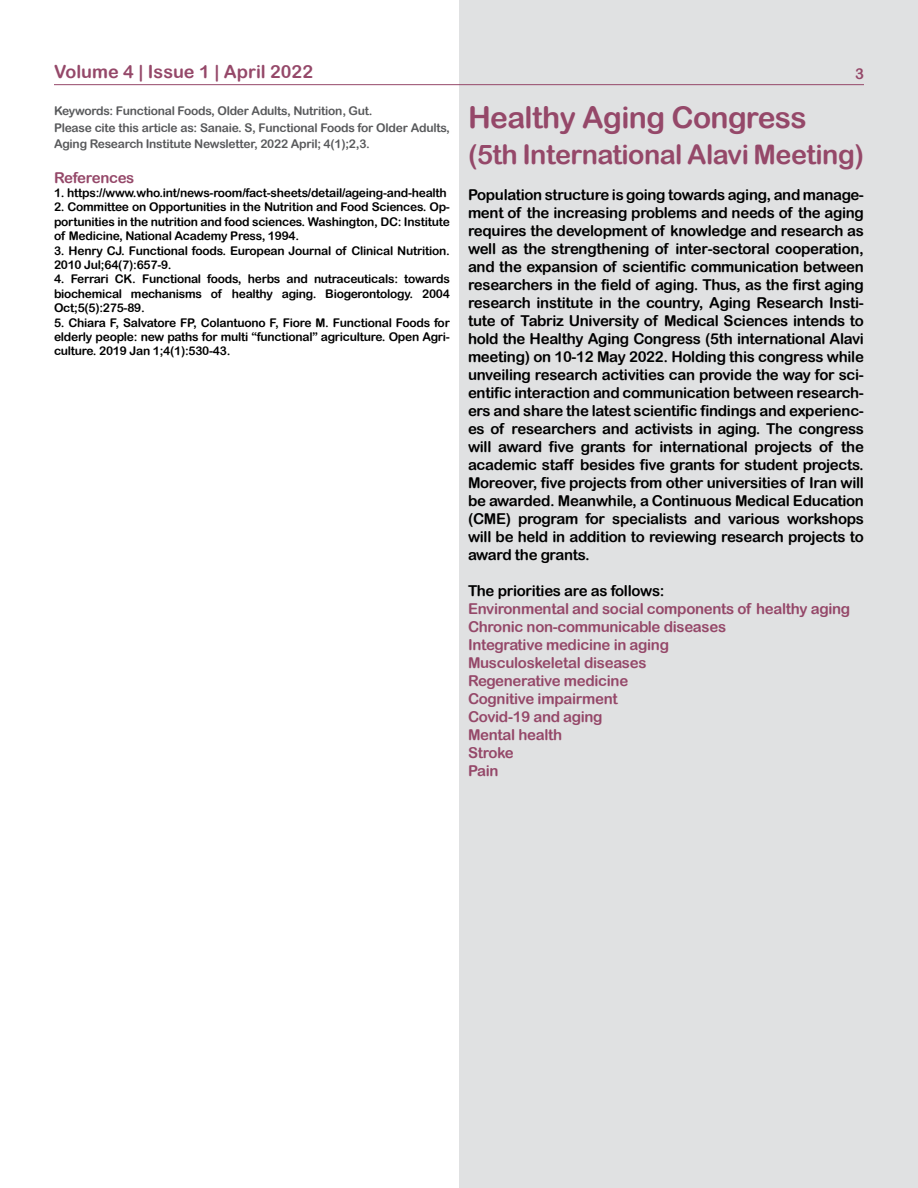
<style>
.page{position:relative;width:918px;height:1188px;background:#fff}
.page>*{position:absolute;margin:0;border:0;box-sizing:border-box;transform-origin:0 0}
.t1{font:30px "Arial Rounded MT Bold";letter-spacing:-.02em;color:#954869}
.t2{font:27px "Arial Rounded MT Bold";letter-spacing:-.02em;color:#954869}
.t3{font:18px "Arial Rounded MT Bold";color:#954869}
.t4{font:15px/18px "Arial Rounded MT Bold";letter-spacing:-.02em;color:#000;text-align:justify}
.t5{font:15px/18px "Arial Rounded MT Bold";letter-spacing:-.02em;color:#954869}
.t6{font:12px/14.4px "Arial Rounded MT Bold";letter-spacing:-.02em;color:#000;text-align:justify}
.t7{font:12px/16.5px "Arial Rounded MT Bold";letter-spacing:-.02em;color:#58595b}
</style>
<div class="page">
<div style="left:459px;top:0;width:459px;height:1188px;background:#e0e1e2"></div>
<hr style="left:54px;top:84px;width:810px;height:1px;background:#954869">
<p class="t3" style="left:54px;top:61px;width:261px">Volume 4 | Issue 1 | April 2022</p>
<p class="t5" style="left:855px;top:65px;width:10px">3</p>
<h1 class="t1" style="left:468px;top:100px;width:340px">Healthy Aging Congress</h1>
<h2 class="t2" style="left:468px;top:139px;width:397px">(5th International Alavi Meeting)</h2>
<p class="t4" style="left:468px;top:186px;width:398px">Population structure is going towards aging, and manage&shy;ment of the increasing problems and needs of the aging requires the development of knowledge and research as well as the strengthening of inter-sectoral cooperation, and the expansion of scientific communication between researchers in the field of aging. Thus, as the first aging research institute in the country, Aging Research Insti&shy;tute of Tabriz University of Medical Sciences intends to hold the Healthy Aging Congress (5th international Alavi meeting) on 10-12 May 2022. Holding this congress while unveiling research activities can provide the way for sci&shy;entific interaction and communication between research&shy;ers and share the latest scientific findings and experienc&shy;es of researchers and activists in aging. The congress will award five grants for international projects of the academic staff besides five grants for student projects.<br>Moreover, five projects from other universities of Iran will be awarded. Meanwhile, a Continuous Medical Education (CME) program for specialists and various workshops will be held in addition to reviewing research projects to award the grants.</p>
<p class="t4" style="left:468px;top:582px;width:198px">The priorities are as follows:</p>
<p class="t5" style="left:468px;top:600px;width:384px">Environmental and social components of healthy aging<br>Chronic non-communicable diseases<br>Integrative medicine in aging<br>Musculoskeletal diseases<br>Regenerative medicine<br>Cognitive impairment<br>Covid-19 and aging<br>Mental health<br>Stroke<br>Pain</p>
<p class="t7" style="left:54px;top:102px;width:398px">Keywords: Functional Foods, Older Adults, Nutrition, Gut.<br>Please cite this article as: Sanaie. S, Functional Foods for Older Adults,<br>Aging Research Institute Newsletter, 2022 April; 4(1);2,3.</p>
<p class="t5" style="left:54px;top:168px;width:82px">References</p>
<p class="t6" style="left:54px;top:185px;width:394px">1. https://www.who.int/news-room/fact-sheets/detail/ageing-and-health</p>
<p class="t6" style="left:54px;top:200px;width:397px">2. Committee on Opportunities in the Nutrition and Food Sciences. Op&shy;portunities in the nutrition and food sciences. Washington, DC: Institute of Medicine, National Academy Press, 1994.</p>
<p class="t6" style="left:54px;top:243px;width:397px">3. Henry CJ. Functional foods. European Journal of Clinical Nutrition.<br>2010 Jul;64(7):657-9.</p>
<p class="t6" style="left:54px;top:272px;width:397px">4. Ferrari CK. Functional foods, herbs and nutraceuticals: towards biochemical mechanisms of healthy aging. Biogerontology. 2004<br>Oct;5(5):275-89.</p>
<p class="t6" style="left:54px;top:315px;width:397px">5. Chiara F, Salvatore FP, Colantuono F, Fiore M. Functional Foods for elderly people: new paths for multi “functional” agriculture. Open Agri&shy;culture. 2019 Jan 1;4(1):530-43.</p>
</div>
